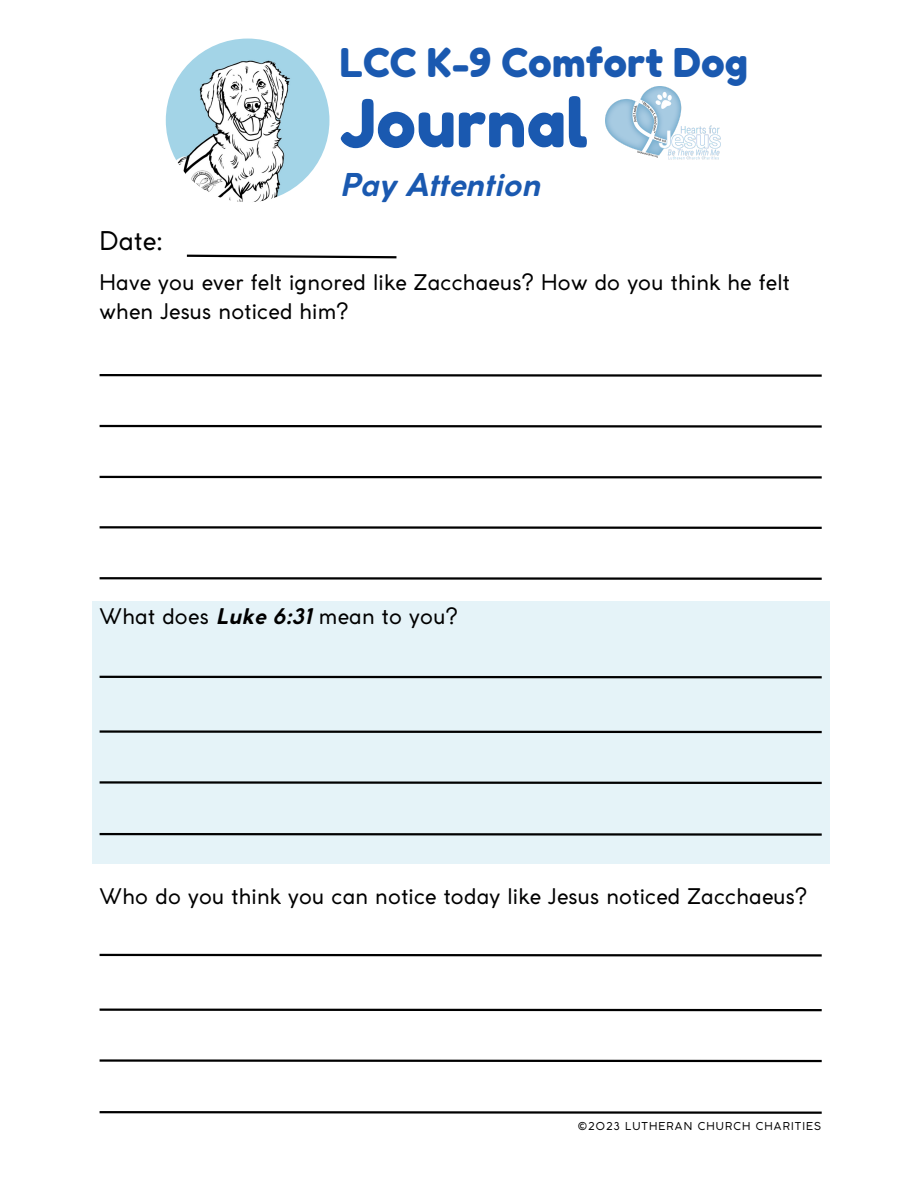
<style>
.page{position:relative;width:918px;height:1188px;background:#fff}
.page>*{position:absolute;margin:0;border:0;box-sizing:border-box;transform-origin:0 0}
.t1{font:66.3px "Fredoka One";color:#1a59b0}
.t2{font:39.6px "Fredoka One";color:#1a59b0}
.t3{font:italic 700 31.05px "Coco Gothic";color:#1a59b0}
.t4{font:25.5px "Coco Gothic";color:#000}
.t5{font:21.3px/29.2px "Coco Gothic";letter-spacing:.01em;color:#000}
.t6{font:10.8px "Coco Gothic";letter-spacing:.1em;color:#000}
.s1{font-weight:700;font-style:italic}
</style>
<div class="page">
<svg style="left:99px;top:374px;width:723px;height:3px;background:#3f3f3f"></svg>
<svg style="left:99px;top:424px;width:723px;height:4px"></svg>
<svg style="left:99px;top:475px;width:723px;height:4px"></svg>
<div style="left:92px;top:601px;width:737px;height:263px;background:#e5f3f8"></div>
<svg style="left:99px;top:526px;width:723px;height:3px;background:#3f3f3f"></svg>
<svg style="left:99px;top:577px;width:723px;height:3px;background:#3f3f3f"></svg>
<svg style="left:99px;top:1008px;width:723px;height:4px"></svg>
<svg style="left:99px;top:1059px;width:723px;height:4px"></svg>
<svg style="left:99px;top:1111px;width:723px;height:3px;background:#3f3f3f"></svg>
<svg style="left:186px;top:254px;width:211px;height:5px"></svg>
<img style="left:166px;top:39px;width:163px;height:163px;border-radius:50%">
<img style="left:606px;top:86px;width:114px;height:74px">
<svg style="left:99px;top:953px;width:723px;height:4px"></svg>
<svg style="left:99px;top:730px;width:723px;height:4px"></svg>
<svg style="left:99px;top:781px;width:723px;height:4px"></svg>
<svg style="left:99px;top:832px;width:723px;height:4px"></svg>
<svg style="left:99px;top:675px;width:723px;height:4px"></svg>
<p class="t2" style="left:340px;top:38px;width:410px">LCC K-9 Comfort Dog</p>
<p class="t1" style="left:340px;top:83px;width:250px">Journal</p>
<p class="t3" style="left:340px;top:173px;width:202px">Pay Attention</p>
<p class="t4" style="left:99px;top:231px;width:65px">Date:</p>
<p class="t5" style="left:100px;top:269px;width:692px">Have you ever felt ignored like Zacchaeus? How do you think he felt when Jesus noticed him?</p>
<p class="t5" style="left:100px;top:603px;width:360px">What does <span class="s1">Luke 6:31</span> mean to you?</p>
<p class="t5" style="left:100px;top:884px;width:709px">Who do you think you can notice today like Jesus noticed Zacchaeus?</p>
<p class="t6" style="left:578px;top:1122px;width:245px">©2023 LUTHERAN CHURCH CHARITIES</p>
</div>
